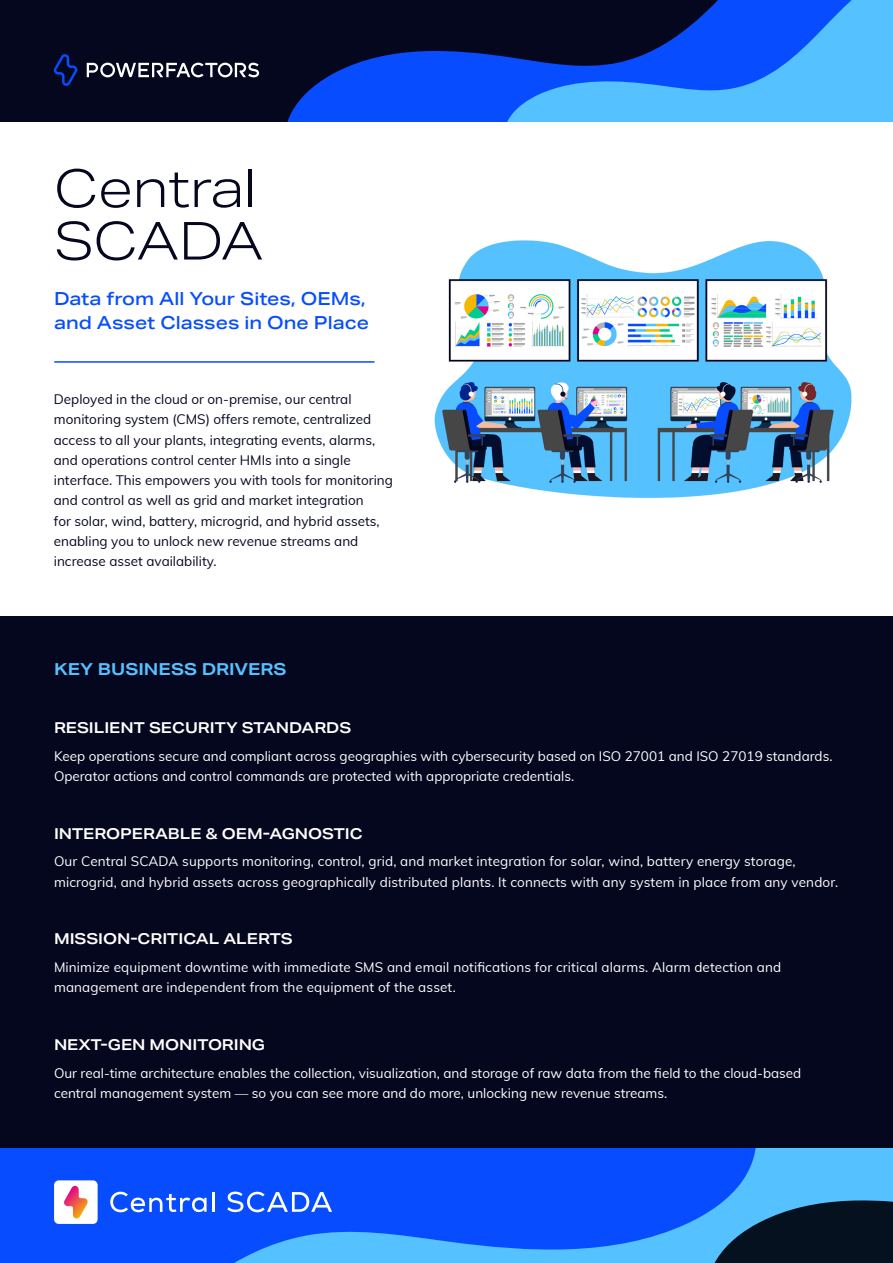
<style>
.page{position:relative;width:893px;height:1263px;background:#fff}
.page>*{position:absolute;margin:0;border:0;box-sizing:border-box;transform-origin:0 0}
.t1{font:300 52.5px/52.5px "Aktiv Grotesk Ex";letter-spacing:-.005em;color:#05071f}
.t2{font:500 18px/24px "Aktiv Grotesk Ex";color:#074dff}
.t3{font:700 16.5px "Aktiv Grotesk Ex";color:#55c1ff}
.t4{font:600 15px "Aktiv Grotesk Ex";color:#fff}
.t5{font:13.5px/20.2px "Muli";color:#fff}
.t6{font:13.5px/20.2px "Muli";color:#05071f}
</style>
<div class="page">
<svg style="left:0;top:1148px;width:706px;height:115px;background:#125dff"></svg>
<svg style="left:706px;top:1148px;width:187px;height:115px;background:#2c6da4"></svg>
<div style="left:0;top:0;width:893px;height:122px;background:#05071f"></div>
<svg style="left:287px;top:51px;width:216px;height:71px;fill:#074dff"></svg>
<svg style="left:503px;top:0;width:390px;height:122px"></svg>
<svg style="left:87px;top:62px;width:172px;height:15px"></svg>
<svg style="left:54px;top:54px;width:24px;height:32px"></svg>
<div style="left:54px;top:1180px;width:44px;height:44px;background:#fff;border-radius:5px"></div>
<svg style="left:64px;top:1186px;width:24px;height:32px"></svg>
<svg style="left:110px;top:1192px;width:97px;height:20px"></svg>
<hr style="left:212px;top:1192px;width:2px;height:20px;background:#fff">
<svg style="left:227px;top:1191px;width:105px;height:21px"></svg>
<div style="left:0;top:616px;width:893px;height:532px;background:#05071f"></div>
<hr style="left:55px;top:361px;width:319px;height:2px;background:#074dff">
<img style="left:434px;top:240px;width:418px;height:258px">
<h1 class="t1" style="left:54px;top:162px;width:211px">Central<br>SCADA</h1>
<h2 class="t2" style="left:54px;top:286px;width:316px">Data from All Your Sites, OEMs, and Asset Classes in One Place</h2>
<p class="t6" style="left:54px;top:389px;width:341px">Deployed in the cloud or on-premise, our central monitoring system (CMS) offers remote, centralized access to all your plants, integrating events, alarms, and operations control center HMIs into a single interface. This empowers you with tools for monitoring and control as well as grid and market integration<br>for solar, wind, battery, microgrid, and hybrid assets, enabling you to unlock new revenue streams and increase asset availability.</p>
<p class="t3" style="left:54px;top:659px;width:234px">KEY BUSINESS DRIVERS</p>
<p class="t4" style="left:54px;top:719px;width:299px">RESILIENT SECURITY STANDARDS</p>
<p class="t5" style="left:54px;top:745px;width:780px">Keep operations secure and compliant across geographies with cybersecurity based on ISO 27001 and ISO 27019 standards.<br>Operator actions and control commands are protected with appropriate credentials.</p>
<p class="t4" style="left:54px;top:825px;width:310px">INTEROPERABLE &amp; OEM-AGNOSTIC</p>
<p class="t5" style="left:54px;top:851px;width:786px">Our Central SCADA supports monitoring, control, grid, and market integration for solar, wind, battery energy storage, microgrid, and hybrid assets across geographically distributed plants. It connects with any system in place from any vendor.</p>
<p class="t4" style="left:54px;top:930px;width:240px">MISSION-CRITICAL ALERTS</p>
<p class="t5" style="left:54px;top:956px;width:729px">Minimize equipment downtime with immediate SMS and email notifications for critical alarms. Alarm detection and management are independent from the equipment of the asset.</p>
<p class="t4" style="left:54px;top:1036px;width:213px">NEXT-GEN MONITORING</p>
<p class="t5" style="left:54px;top:1062px;width:749px">Our real-time architecture enables the collection, visualization, and storage of raw data from the field to the cloud-based central management system — so you can see more and do more, unlocking new revenue streams.</p>
</div>
